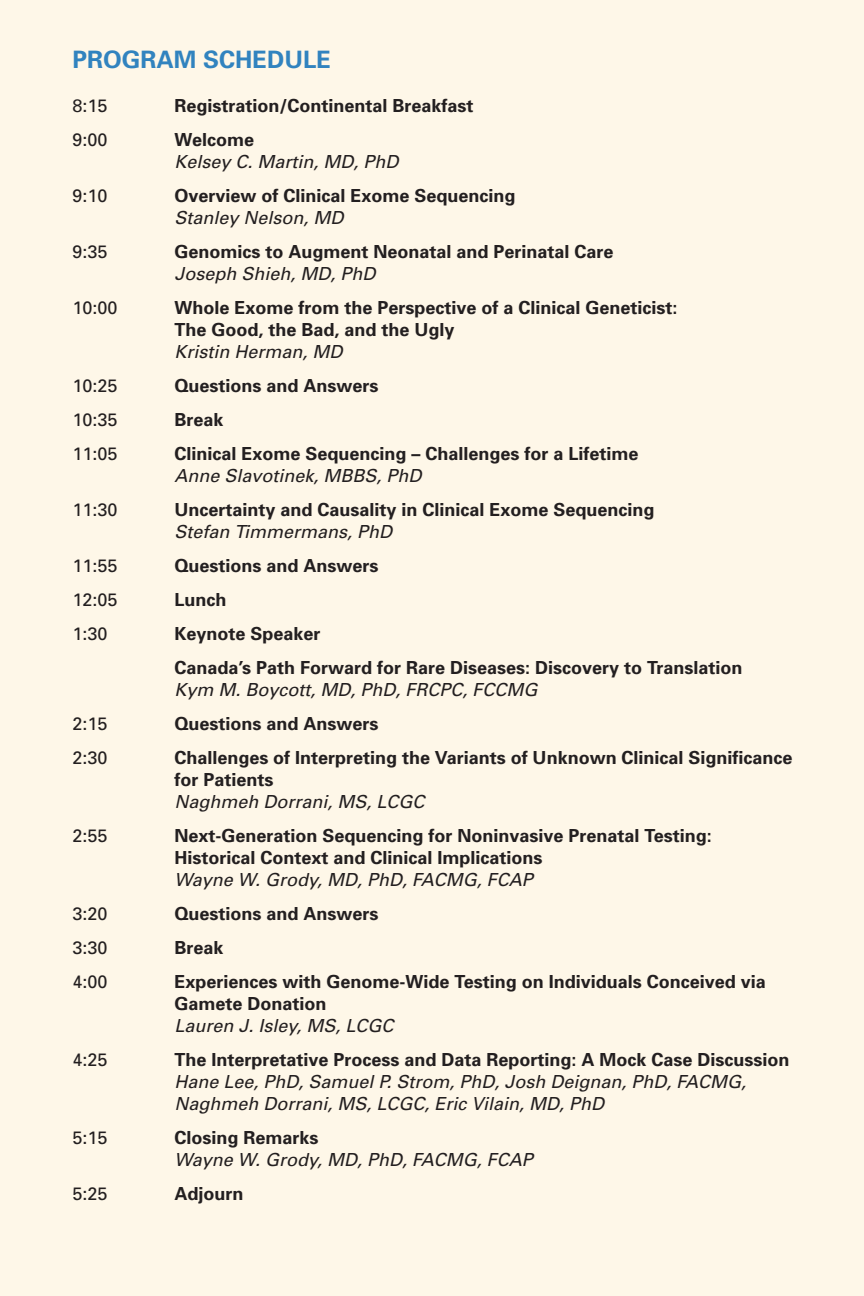
<style>
.page{position:relative;width:864px;height:1296px;background:#fef7e8}
.page>*{position:absolute;margin:0;border:0;box-sizing:border-box;transform-origin:0 0}
.t1{font:700 24px "Univers";color:#3183bf}
.t2{font:700 18px/22px "Univers";color:#231f20}
.t3{font:italic 18px/22px "Univers";color:#231f20}
.t4{font:18px "Univers";color:#231f20}
</style>
<div class="page">
<h1 class="t1" style="left:72px;top:44px;width:260px">PROGRAM SCHEDULE</h1>
<p class="t4" style="left:72px;top:94px;width:37px">8:15</p>
<p class="t2" style="left:174px;top:94px;width:301px">Registration/Continental Breakfast</p>
<p class="t4" style="left:72px;top:128px;width:37px">9:00</p>
<p class="t2" style="left:174px;top:128px;width:81px">Welcome</p>
<p class="t3" style="left:174px;top:150px;width:226px">Kelsey C. Martin, MD, PhD</p>
<p class="t4" style="left:72px;top:184px;width:37px">9:10</p>
<p class="t2" style="left:174px;top:184px;width:343px">Overview of Clinical Exome Sequencing</p>
<p class="t3" style="left:174px;top:206px;width:171px">Stanley Nelson, MD</p>
<p class="t4" style="left:72px;top:240px;width:37px">9:35</p>
<p class="t2" style="left:174px;top:240px;width:441px">Genomics to Augment Neonatal and Perinatal Care</p>
<p class="t3" style="left:174px;top:262px;width:203px">Joseph Shieh, MD, PhD</p>
<p class="t4" style="left:72px;top:296px;width:47px">10:00</p>
<p class="t2" style="left:174px;top:296px;width:505px">Whole Exome from the Perspective of a Clinical Geneticist:<br>The Good, the Bad, and the Ugly</p>
<p class="t3" style="left:174px;top:340px;width:170px">Kristin Herman, MD</p>
<p class="t4" style="left:72px;top:374px;width:47px">10:25</p>
<p class="t2" style="left:174px;top:374px;width:206px">Questions and Answers</p>
<p class="t4" style="left:72px;top:408px;width:47px">10:35</p>
<p class="t2" style="left:174px;top:408px;width:51px">Break</p>
<p class="t4" style="left:72px;top:442px;width:47px">11:05</p>
<p class="t2" style="left:174px;top:442px;width:466px">Clinical Exome Sequencing – Challenges for a Lifetime</p>
<p class="t3" style="left:174px;top:464px;width:249px">Anne Slavotinek, MBBS, PhD</p>
<p class="t4" style="left:72px;top:498px;width:47px">11:30</p>
<p class="t2" style="left:174px;top:498px;width:482px">Uncertainty and Causality in Clinical Exome Sequencing</p>
<p class="t3" style="left:174px;top:520px;width:219px">Stefan Timmermans, PhD</p>
<p class="t4" style="left:72px;top:554px;width:47px">11:55</p>
<p class="t2" style="left:174px;top:554px;width:206px">Questions and Answers</p>
<p class="t4" style="left:72px;top:588px;width:47px">12:05</p>
<p class="t2" style="left:174px;top:588px;width:54px">Lunch</p>
<p class="t4" style="left:72px;top:622px;width:37px">1:30</p>
<p class="t2" style="left:174px;top:616px;width:570px;line-height:34px">Keynote Speaker<br>Canada’s Path Forward for Rare Diseases: Discovery to Translation</p>
<p class="t3" style="left:174px;top:678px;width:365px">Kym M. Boycott, MD, PhD, FRCPC, FCCMG</p>
<p class="t4" style="left:72px;top:712px;width:37px">2:15</p>
<p class="t2" style="left:174px;top:712px;width:206px">Questions and Answers</p>
<p class="t4" style="left:72px;top:746px;width:37px">2:30</p>
<p class="t2" style="left:174px;top:746px;width:620px">Challenges of Interpreting the Variants of Unknown Clinical Significance for Patients</p>
<p class="t3" style="left:174px;top:790px;width:252px">Naghmeh Dorrani, MS, LCGC</p>
<p class="t4" style="left:72px;top:824px;width:37px">2:55</p>
<p class="t2" style="left:174px;top:824px;width:539px">Next-Generation Sequencing for Noninvasive Prenatal Testing:<br>Historical Context and Clinical Implications</p>
<p class="t3" style="left:174px;top:868px;width:360px">Wayne W. Grody, MD, PhD, FACMG, FCAP</p>
<p class="t4" style="left:72px;top:902px;width:37px">3:20</p>
<p class="t2" style="left:174px;top:902px;width:206px">Questions and Answers</p>
<p class="t4" style="left:72px;top:936px;width:37px">3:30</p>
<p class="t2" style="left:174px;top:936px;width:51px">Break</p>
<p class="t4" style="left:72px;top:970px;width:37px">4:00</p>
<p class="t2" style="left:174px;top:970px;width:593px">Experiences with Genome-Wide Testing on Individuals Conceived via<br>Gamete Donation</p>
<p class="t3" style="left:174px;top:1014px;width:221px">Lauren J. Isley, MS, LCGC</p>
<p class="t4" style="left:72px;top:1048px;width:37px">4:25</p>
<p class="t2" style="left:174px;top:1048px;width:617px">The Interpretative Process and Data Reporting: A Mock Case Discussion</p>
<p class="t3" style="left:174px;top:1070px;width:573px">Hane Lee, PhD, Samuel P. Strom, PhD, Josh Deignan, PhD, FACMG,<br>Naghmeh Dorrani, MS, LCGC, Eric Vilain, MD, PhD</p>
<p class="t4" style="left:72px;top:1126px;width:37px">5:15</p>
<p class="t2" style="left:174px;top:1126px;width:146px">Closing Remarks</p>
<p class="t3" style="left:174px;top:1148px;width:360px">Wayne W. Grody, MD, PhD, FACMG, FCAP</p>
<p class="t4" style="left:72px;top:1182px;width:37px">5:25</p>
<p class="t2" style="left:174px;top:1182px;width:70px">Adjourn</p>
</div>
